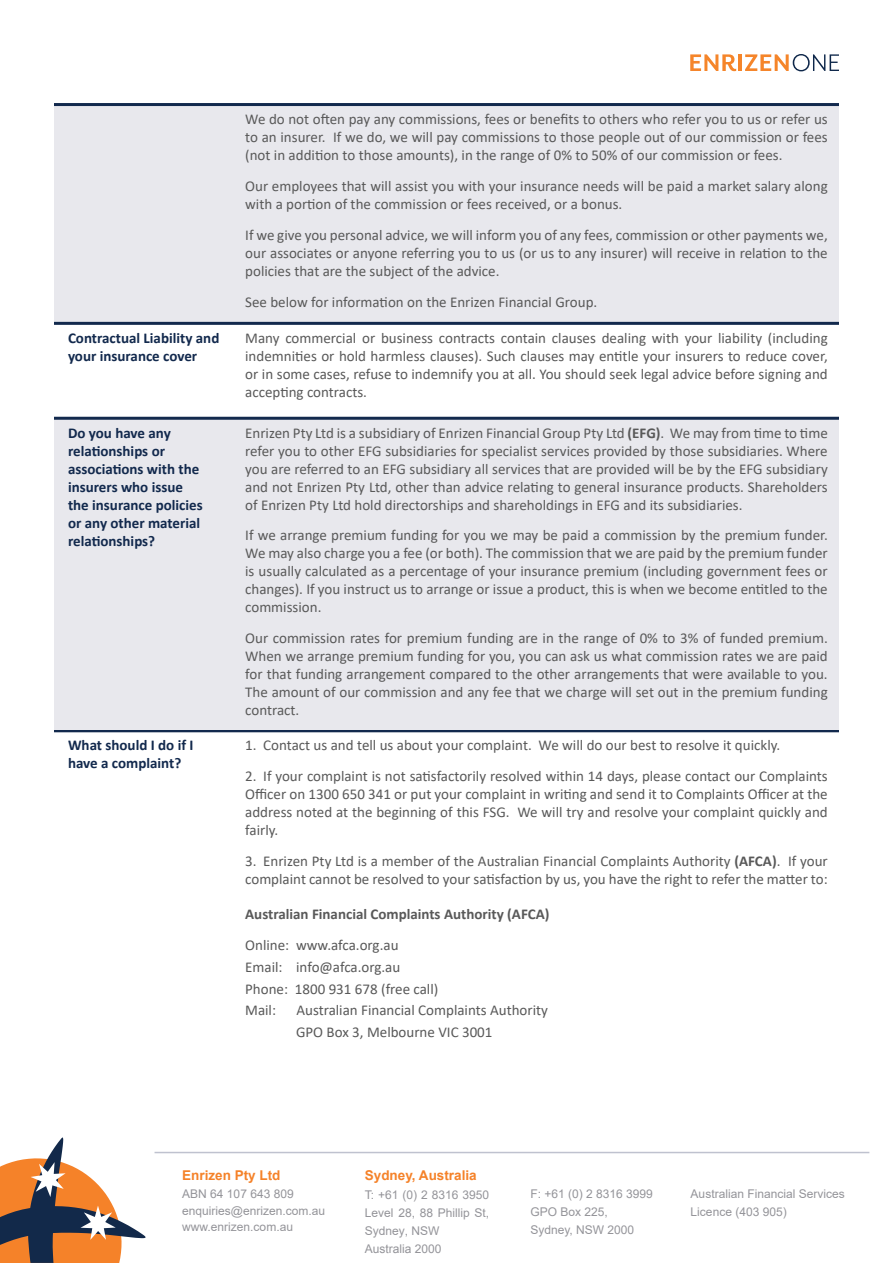
<style>
.page{position:relative;width:893px;height:1263px;background:#fff}
.page>*{position:absolute;margin:0;border:0;box-sizing:border-box;transform-origin:0 0}
.t1{font:15px/18px "Calibri";color:#595959;text-align:justify}
.t2{font:700 15px/18px "Calibri";color:#12294d}
.t3{font:700 15px "Calibri";color:#595959}
.t4{font:700 13.5px "Arial";color:#f58229}
.t5{font:12px/18px "Arial";color:#949499}
.s1{font-weight:700}
</style>
<div class="page">
<svg style="left:690px;top:54px;width:46px;height:17px"></svg>
<hr style="left:739px;top:54px;width:3px;height:17px;background:#f5852a">
<svg style="left:745px;top:54px;width:94px;height:17px"></svg>
<div style="left:54px;top:106px;width:785px;height:217px;background:#e8e8ed"></div>
<hr style="left:54px;top:103px;width:785px;height:3px;background:#12294d">
<svg style="left:0;top:1137px;width:146px;height:126px"></svg>
<hr style="left:155px;top:1152px;width:714px;height:1px;background:#bfc2cf">
<hr style="left:54px;top:322px;width:785px;height:3px;background:#12294d">
<hr style="left:54px;top:729px;width:785px;height:3px;background:#12294d">
<div style="left:54px;top:419px;width:785px;height:310px;background:#e8e8ed"></div>
<hr style="left:54px;top:417px;width:785px;height:3px;background:#12294d">
<p class="t1" style="left:245px;top:110px;width:584px">We do not often pay any commissions, fees or benefits to others who refer you to us or refer us to an insurer. If we do, we will pay commissions to those people out of our commission or fees (not in addition to those amounts), in the range of 0% to 50% of our commission or fees.</p>
<p class="t1" style="left:245px;top:177px;width:584px">Our employees that will assist you with your insurance needs will be paid a market salary along with a portion of the commission or fees received, or a bonus.</p>
<p class="t1" style="left:245px;top:226px;width:584px">If we give you personal advice, we will inform you of any fees, commission or other payments we, our associates or anyone referring you to us (or us to any insurer) will receive in relation to the policies that are the subject of the advice.</p>
<p class="t1" style="left:245px;top:292px;width:354px">See below for information on the Enrizen Financial Group.</p>
<p class="t2" style="left:68px;top:329px;width:153px">Contractual Liability and your insurance cover</p>
<p class="t1" style="left:245px;top:328px;width:584px">Many commercial or business contracts contain clauses dealing with your liability (including indemnities or hold harmless clauses). Such clauses may entitle your insurers to reduce cover, or in some cases, refuse to indemnify you at all. You should seek legal advice before signing and accepting contracts.</p>
<p class="t2" style="left:68px;top:423px;width:136px">Do you have any relationships or associations with the insurers who issue the insurance policies or any other material relationships?</p>
<p class="t1" style="left:245px;top:423px;width:584px">Enrizen Pty Ltd is a subsidiary of Enrizen Financial Group Pty Ltd <span class="s1">(EFG)</span>. We may from time to time refer you to other EFG subsidiaries for specialist services provided by those subsidiaries. Where you are referred to an EFG subsidiary all services that are provided will be by the EFG subsidiary and not Enrizen Pty Ltd, other than advice relating to general insurance products. Shareholders of Enrizen Pty Ltd hold directorships and shareholdings in EFG and its subsidiaries.</p>
<p class="t1" style="left:245px;top:526px;width:584px">If we arrange premium funding for you we may be paid a commission by the premium funder.<br>We may also charge you a fee (or both). The commission that we are paid by the premium funder is usually calculated as a percentage of your insurance premium (including government fees or changes). If you instruct us to arrange or issue a product, this is when we become entitled to the commission.</p>
<p class="t1" style="left:245px;top:629px;width:584px">Our commission rates for premium funding are in the range of 0% to 3% of funded premium.<br>When we arrange premium funding for you, you can ask us what commission rates we are paid for that funding arrangement compared to the other arrangements that were available to you.<br>The amount of our commission and any fee that we charge will set out in the premium funding contract.</p>
<p class="t2" style="left:68px;top:736px;width:127px">What should I do if I have a complaint?</p>
<p class="t1" style="left:245px;top:736px;width:537px">1. Contact us and tell us about your complaint. We will do our best to resolve it quickly.</p>
<p class="t1" style="left:245px;top:767px;width:584px">2. If your complaint is not satisfactorily resolved within 14 days, please contact our Complaints Officer on 1300 650 341 or put your complaint in writing and send it to Complaints Officer at the address noted at the beginning of this FSG. We will try and resolve your complaint quickly and fairly.</p>
<p class="t1" style="left:245px;top:851px;width:584px">3. Enrizen Pty Ltd is a member of the Australian Financial Complaints Authority <span class="s1">(AFCA)</span>. If your complaint cannot be resolved to your satisfaction by us, you have the right to refer the matter to:</p>
<p class="t3" style="left:245px;top:904px;width:306px">Australian Financial Complaints Authority (AFCA)</p>
<p class="t1" style="left:245px;top:936px;width:155px">Online: www.afca.org.au</p>
<p class="t1" style="left:245px;top:957px;width:157px">Email: info@afca.org.au</p>
<p class="t1" style="left:245px;top:979px;width:195px">Phone: 1800 931 678 (free call)</p>
<p class="t1" style="left:245px;top:1001px;width:32px">Mail:</p>
<p class="t1" style="left:296px;top:1001px;width:253px">Australian Financial Complaints Authority</p>
<p class="t1" style="left:296px;top:1023px;width:198px">GPO Box 3, Melbourne VIC 3001</p>
<p class="t4" style="left:182px;top:1166px;width:100px">Enrizen Pty Ltd</p>
<p class="t5" style="left:182px;top:1185px;width:113px">ABN 64 107 643 809</p>
<p class="t5" style="left:182px;top:1202px;width:144px">enquiries@enrizen.com.au</p>
<p class="t5" style="left:182px;top:1218px;width:112px">www.enrizen.com.au</p>
<p class="t4" style="left:365px;top:1166px;width:113px">Sydney, Australia</p>
<p class="t5" style="left:365px;top:1186px;width:126px">T: +61 (0) 2 8316 3950<br>Level 28, 88 Phillip St,<br>Sydney, NSW<br>Australia 2000</p>
<p class="t5" style="left:530px;top:1185px;width:124px">F: +61 (0) 2 8316 3999</p>
<p class="t5" style="left:530px;top:1203px;width:79px">GPO Box 225,</p>
<p class="t5" style="left:530px;top:1221px;width:105px">Sydney, NSW 2000</p>
<p class="t5" style="left:691px;top:1185px;width:156px">Australian Financial Services<br>Licence (403 905)</p>
</div>
